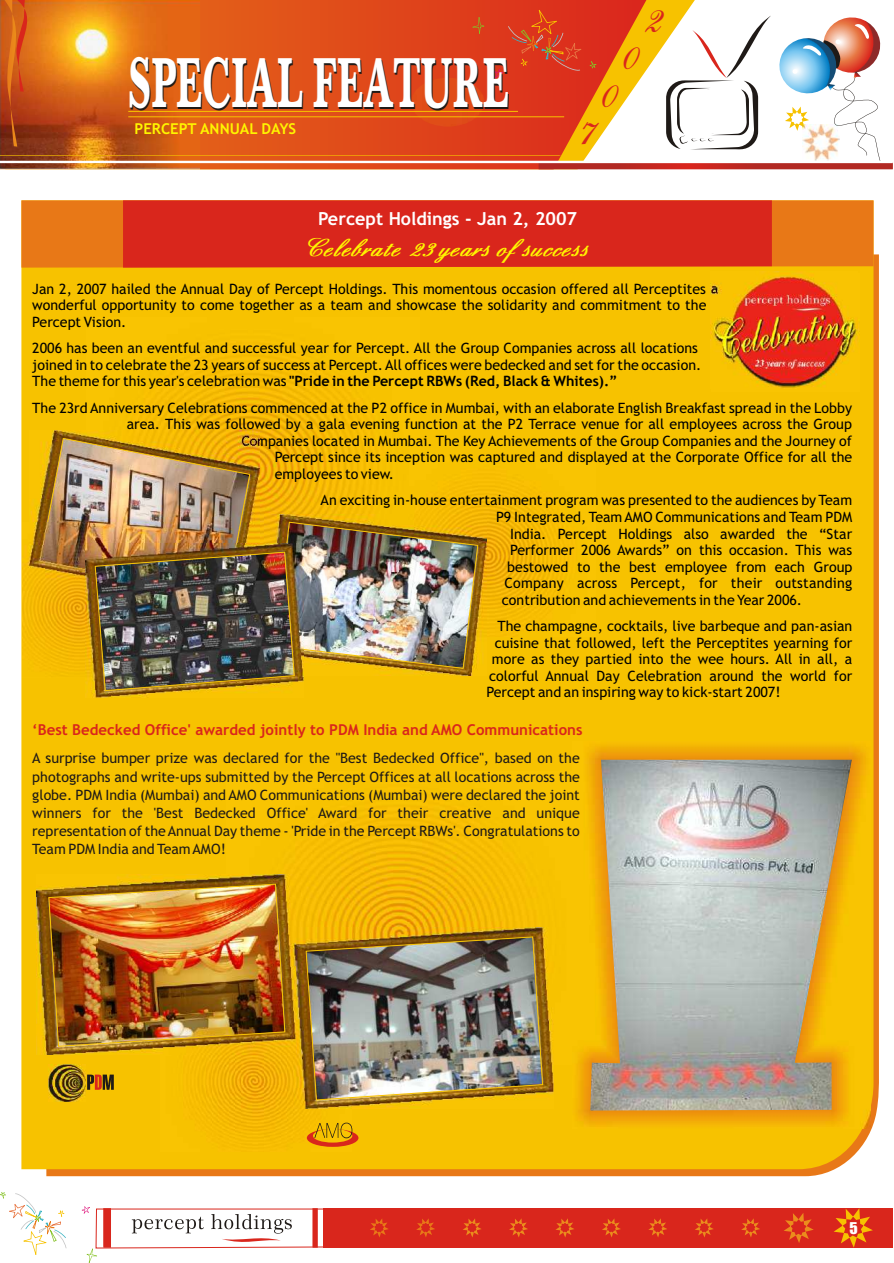
<style>
.page{position:relative;width:894px;height:1263px;background:#fff}
.page>*{position:absolute;margin:0;border:0;box-sizing:border-box;transform-origin:0 0}
.t1{font:700 73.2px "Baskerville";color:#fff;scale:.51 1}
.t2{font:45px "English 111 Vivace BT";color:#d9261c}
.t3{font:700 27px "English Bo";color:#fff500}
.t4{font:700 18px "Trebuchet MS";color:#fff}
.t5{font:700 15px "Trebuchet MS";color:#d9261c}
.t6{font:700 15px "Trebuchet MS";color:#fff500}
.t7{font:15px "Impact";color:#fff}
.t8{font:14.25px/16.5px "Trebuchet MS";color:#000}
.t9{font:14.25px/18.1px "Trebuchet MS";color:#1f1a17;text-align:justify}
.s1{font-weight:700}
</style>
<div class="page">
<div style="left:21px;top:268px;width:853px;height:901px;background:#f7c200"></div>
<div style="left:21px;top:200px;width:853px;height:68px;background:#e87817"></div>
<div style="left:123px;top:200px;width:649px;height:68px;background:#d9261c"></div>
<img style="left:226px;top:772px;width:346px;height:292px">
<img style="left:161px;top:1055px;width:191px;height:97px">
<img style="left:86px;top:317px;width:333px;height:121px">
<img style="left:479px;top:458px;width:117px;height:178px">
<img style="left:572px;top:741px;width:298px;height:388px">
<img style="left:590px;top:760px;width:262px;height:351px">
<svg style="left:307px;top:1123px;width:51px;height:24px"></svg>
<div style="left:323px;top:1208px;width:570px;height:40px;background:#d9261c"></div>
<svg style="left:834px;top:1208px;width:39px;height:40px"></svg>
<svg style="left:784px;top:1213px;width:30px;height:30px"></svg>
<svg style="left:741px;top:1218px;width:19px;height:19px"></svg>
<svg style="left:695px;top:1218px;width:19px;height:19px"></svg>
<svg style="left:648px;top:1218px;width:19px;height:19px"></svg>
<svg style="left:602px;top:1218px;width:19px;height:19px"></svg>
<svg style="left:555px;top:1218px;width:19px;height:19px"></svg>
<svg style="left:509px;top:1218px;width:19px;height:19px"></svg>
<svg style="left:463px;top:1218px;width:18px;height:19px"></svg>
<svg style="left:416px;top:1218px;width:19px;height:19px"></svg>
<svg style="left:370px;top:1219px;width:18px;height:18px"></svg>
<svg style="left:82px;top:1206px;width:241px;height:57px"></svg>
<svg style="left:0;top:1192px;width:67px;height:63px"></svg>
<img style="left:294px;top:927px;width:259px;height:181px">
<img style="left:305px;top:936px;width:238px;height:165px">
<img style="left:37px;top:874px;width:258px;height:181px">
<img style="left:48px;top:883px;width:238px;height:164px">
<img style="left:48px;top:1064px;width:38px;height:38px">
<svg style="left:87px;top:1075px;width:27px;height:15px"></svg>
<img style="left:711px;top:273px;width:148px;height:118px">
<img style="left:711px;top:272px;width:147px;height:117px">
<img style="left:30px;top:430px;width:229px;height:92px">
<img style="left:22px;top:522px;width:18px;height:156px">
<img style="left:479px;top:515px;width:8px;height:160px">
<img style="left:85px;top:691px;width:218px;height:7px">
<img style="left:40px;top:438px;width:439px;height:253px">
<svg style="left:0;top:0;width:893px;height:169px"></svg>
<h1 class="t1" style="left:128px;top:54px;width:748px">SPECIAL FEATURE</h1>
<p class="t6" style="left:135px;top:123px;width:163px">PERCEPT ANNUAL DAYS</p>
<h2 class="t2" style="left:645px;top:-2px;width:20px">2</h2>
<h2 class="t2" style="left:621px;top:35px;width:20px">0</h2>
<h2 class="t2" style="left:600px;top:72px;width:20px">0</h2>
<h2 class="t2" style="left:579px;top:110px;width:19px">7</h2>
<p class="t4" style="left:318px;top:212px;width:260px">Percept Holdings - Jan 2, 2007</p>
<h3 class="t3" style="left:308px;top:238px;width:287px">Celebrate 23 years ofsuccess</h3>
<p class="t8" style="left:32px;top:282px;width:688px">Jan 2, 2007 hailed the Annual Day of Percept Holdings. This momentous occasion offered all Perceptites a wonderful opportunity to come together as a team and showcase the solidarity and commitment to the<br>Percept Vision.</p>
<p class="t8" style="left:32px;top:341px;width:671px">2006 has been an eventful and successful year for Percept. All the Group Companies across all locations joined in to celebrate the 23 years of success at Percept. All offices were bedecked and set for the occasion.<br>The theme for this year's celebration was <span class="s1">"Pride in the Percept RBWs (Red, Black &amp; Whites).”</span></p>
<p class="t8" style="left:32px;top:401px;width:821px">The 23rd Anniversary Celebrations commenced at the P2 office in Mumbai, with an elaborate English Breakfast spread in the Lobby</p>
<p class="t8" style="left:127px;top:417px;width:727px">area. This was followed by a gala evening function at the P2 Terrace venue for all employees across the Group</p>
<p class="t8" style="left:240px;top:434px;width:614px">Companies located in Mumbai. The Key Achievements of the Group Companies and the Journey of</p>
<p class="t8" style="left:275px;top:450px;width:579px">Percept since its inception was captured and displayed at the Corporate Office for all the</p>
<p class="t8" style="left:275px;top:467px;width:121px">employees to view.</p>
<p class="t8" style="left:321px;top:493px;width:533px">An exciting in-house entertainment program was presented to the audiences by Team</p>
<p class="t8" style="left:496px;top:510px;width:358px">P9 Integrated, Team AMO Communications and Team PDM</p>
<p class="t8" style="left:510px;top:526px;width:344px">India. Percept Holdings also awarded the “Star</p>
<p class="t8" style="left:510px;top:543px;width:344px">Performer 2006 Awards” on this occasion. This was</p>
<p class="t8" style="left:507px;top:560px;width:347px">bestowed to the best employee from each Group</p>
<p class="t8" style="left:505px;top:576px;width:349px">Company across Percept, for their outstanding</p>
<p class="t8" style="left:502px;top:593px;width:302px">contribution and achievements in the Year 2006.</p>
<p class="t8" style="left:497px;top:619px;width:356px">The champagne, cocktails, live barbeque and pan-asian</p>
<p class="t8" style="left:495px;top:636px;width:359px">cuisine that followed, left the Perceptites yearning for</p>
<p class="t8" style="left:492px;top:652px;width:362px">more as they partied into the wee hours. All in all, a</p>
<p class="t8" style="left:489px;top:669px;width:365px">colorful Annual Day Celebration around the world for</p>
<p class="t8" style="left:487px;top:685px;width:296px">Percept and an inspiring way to kick-start 2007!</p>
<p class="t5" style="left:32px;top:724px;width:552px">‘Best Bedecked Office' awarded jointly to PDM India and AMO Communications</p>
<p class="t9" style="left:32px;top:750px;width:549px">A surprise bumper prize was declared for the "Best Bedecked Office", based on the photographs and write-ups submitted by the Percept Offices at all locations across the globe. PDM India (Mumbai) and AMO Communications (Mumbai) were declared the joint winners for the 'Best Bedecked Office' Award for their creative and unique representation of the Annual Day theme - 'Pride in the Percept RBWs'. Congratulations to Team PDM India and Team AMO!</p>
<p class="t7" style="left:849px;top:1222px;width:10px">5</p>
</div>
